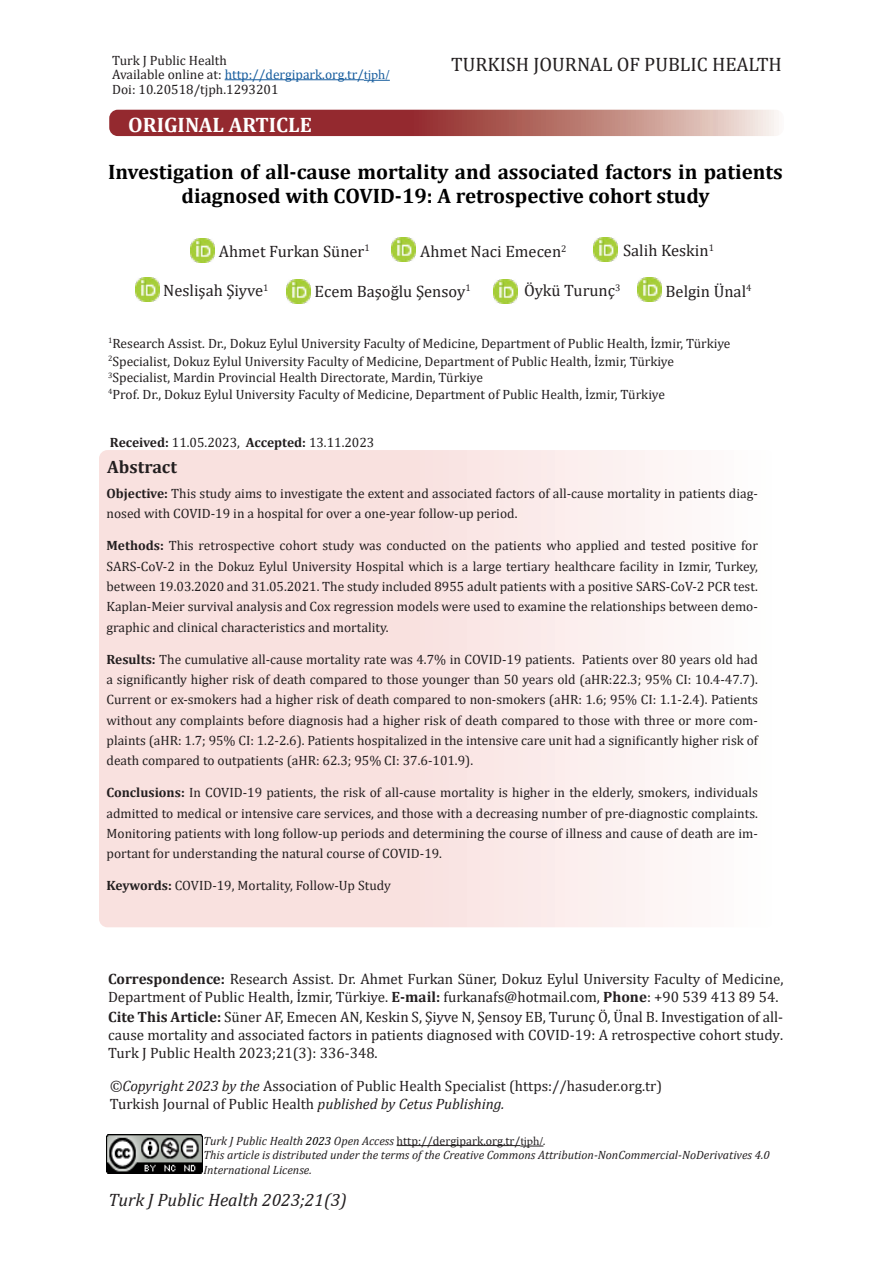
<style>
.page{position:relative;width:893px;height:1263px;background:#fff}
.page>*{position:absolute;margin:0;border:0;box-sizing:border-box;transform-origin:0 0}
.makale_başlığı{font:700 21px/24px "Cambria";color:#000;text-align:center}
.t1{font:700 21px "Cambria";color:#fff}
.t2{font:19.5px "Cambria";color:#231f20}
.t3{font:italic 18px "Cambria";color:#231f20}
.Öz_Abstrack{font:700 18px "Cambria";color:#231f20}
.t4{font:16.5px "Cambria";color:#231f20}
.Nasıl_Atıf_Yapılmalı{font:15px/18px "Cambria";color:#231f20}
.Sorumlu_Yazar{font:15px/18px "Cambria";color:#231f20}
.Yazar_Bilgileri{font:13.5px/20.2px "Cambria";color:#231f20;text-align:justify}
.Geliş_Kabul_Tarihi{font:13.5px "Cambria";color:#231f20}
.t5{font:italic 12px/14.4px "Cambria";color:#231f20}
.t6{font:9.6px "Cambria";color:#231f20}
.s1{color:#175d9e}
.s2{font-family:"Minion Pro";color:#175d9e}
.s3{font-weight:700}
.s4{font-style:italic}
.s5{color:#000}
.s6{font-style:normal}
.s7{font-family:"Minion Pro";font-style:normal}
</style>
<div class="page">
<svg style="left:109px;top:110px;width:675px;height:26px;background:#ad5d5c"></svg>
<hr style="left:225px;top:79px;width:139px;height:1px;background:#175d9e">
<svg style="left:364px;top:80px;width:26px;height:1px"></svg>
<hr style="left:397px;top:1145px;width:123px;height:1px;background:#231f20">
<svg style="left:520px;top:1146px;width:23px;height:1px"></svg>
<img style="left:106px;top:1135px;width:96px;height:38px">
<div style="left:99px;top:450px;width:675px;height:477px;background:linear-gradient(to right,#f8dad7,#fdf8f8);border-radius:9px"></div>
<img style="left:191px;top:238px;width:24px;height:24px">
<img style="left:391px;top:237px;width:24px;height:24px">
<img style="left:594px;top:237px;width:24px;height:24px">
<img style="left:494px;top:279px;width:24px;height:24px">
<img style="left:287px;top:279px;width:24px;height:24px">
<img style="left:135px;top:277px;width:24px;height:24px">
<img style="left:637px;top:278px;width:24px;height:24px">
<p class="Yazar_Bilgileri" style="left:112px;top:50px;width:116px">Turk J Public Health</p>
<p class="Yazar_Bilgileri" style="left:112px;top:67px;width:279px;line-height:15.1px">Available online at: <span class="s1">http://dergipark.org.tr/</span><span class="s2">tjph/<br></span>Doi: 10.20518/tjph.1293201</p>
<p class="t1" style="left:128px;top:110px;width:185px">ORIGINAL ARTICLE</p>
<h2 class="t2" style="left:451px;top:53px;width:332px">TURKISH JOURNAL OF PUBLIC HEALTH</h2>
<p class="makale_başlığı" style="left:108px;top:159px;width:676px">Investigation of all-cause mortality and associated factors in patients diagnosed with COVID-19: A retrospective cohort study</p>
<p class="t4" style="left:219px;top:242px;width:152px">Ahmet Furkan Süner<sup>1</sup></p>
<p class="t4" style="left:623px;top:241px;width:92px">Salih Keskin<sup>1</sup></p>
<p class="t4" style="left:420px;top:242px;width:148px">Ahmet Naci Emecen<sup>2</sup></p>
<p class="t4" style="left:524px;top:281px;width:98px">Öykü Turunç<sup>3</sup></p>
<p class="t4" style="left:163px;top:281px;width:107px">Neslişah Şiyve<sup>1</sup></p>
<p class="t6" style="left:465px;top:282px;width:7px">1</p>
<p class="t4" style="left:665px;top:281px;width:87px">Belgin Ünal<sup>4</sup></p>
<p class="t4" style="left:315px;top:282px;width:152px">Ecem Başoğlu Şensoy</p>
<p class="Yazar_Bilgileri" style="left:108px;top:333px;width:624px"><sup>1</sup>Research Assist. Dr., Dokuz Eylul University Faculty of Medicine, Department of Public Health, İzmir, Türkiye</p>
<p class="Yazar_Bilgileri" style="left:108px;top:351px;width:567px"><sup>2</sup>Specialist, Dokuz Eylul University Faculty of Medicine, Department of Public Health, İzmir, Türkiye</p>
<p class="Yazar_Bilgileri" style="left:108px;top:367px;width:376px"><sup>3</sup>Specialist, Mardin Provincial Health Directorate, Mardin, Türkiye</p>
<p class="Yazar_Bilgileri" style="left:108px;top:384px;width:558px"><sup>4</sup>Prof. Dr., Dokuz Eylul University Faculty of Medicine, Department of Public Health, İzmir, Türkiye</p>
<p class="Geliş_Kabul_Tarihi" style="left:110px;top:434px;width:266px"><span class="s3">Received:</span> 11.05.2023, <span class="s3">Accepted:</span> 13.11.2023</p>
<p class="Öz_Abstrack" style="left:107px;top:454px;width:71px">Abstract</p>
<p class="Yazar_Bilgileri" style="left:106px;top:483px;width:653px"><span class="s3">Objective:</span> This study aims to investigate the extent and associated factors of all-cause mortality in patients diag&shy;nosed with COVID-19 in a hospital for over a one-year follow-up period.</p>
<p class="Yazar_Bilgileri" style="left:106px;top:536px;width:653px"><span class="s3">Methods:</span> This retrospective cohort study was conducted on the patients who applied and tested positive for SARS-CoV-2 in the Dokuz Eylul University Hospital which is a large tertiary healthcare facility in Izmir, Turkey, between 19.03.2020 and 31.05.2021. The study included 8955 adult patients with a positive SARS-CoV-2 PCR test.<br>Kaplan-Meier survival analysis and Cox regression models were used to examine the relationships between demo&shy;graphic and clinical characteristics and mortality.</p>
<p class="Yazar_Bilgileri" style="left:106px;top:649px;width:653px"><span class="s3">Results:</span> The cumulative all-cause mortality rate was 4.7% in COVID-19 patients. Patients over 80 years old had a significantly higher risk of death compared to those younger than 50 years old (aHR:22.3; 95% CI: 10.4-47.7).<br>Current or ex-smokers had a higher risk of death compared to non-smokers (aHR: 1.6; 95% CI: 1.1-2.4). Patients without any complaints before diagnosis had a higher risk of death compared to those with three or more com&shy;plaints (aHR: 1.7; 95% CI: 1.2-2.6). Patients hospitalized in the intensive care unit had a significantly higher risk of death compared to outpatients (aHR: 62.3; 95% CI: 37.6-101.9).</p>
<p class="Yazar_Bilgileri" style="left:106px;top:782px;width:653px"><span class="s3">Conclusions:</span> In COVID-19 patients, the risk of all-cause mortality is higher in the elderly, smokers, individuals admitted to medical or intensive care services, and those with a decreasing number of pre-diagnostic complaints.<br>Monitoring patients with long follow-up periods and determining the course of illness and cause of death are im&shy;portant for understanding the natural course of COVID-19.</p>
<p class="Yazar_Bilgileri" style="left:106px;top:875px;width:286px"><span class="s3">Keywords:</span> COVID-19, Mortality, Follow-Up Study</p>
<p class="Sorumlu_Yazar" style="left:108px;top:969px;width:677px"><span class="s3">Correspondence:</span> Research Assist. Dr. Ahmet Furkan Süner, Dokuz Eylul University Faculty of Medicine,<br>Department of Public Health, İzmir, Türkiye. <span class="s3">E-mail:</span> furkanafs@hotmail.com, <span class="s3">Phone</span>: +90 539 413 89 54.</p>
<p class="Nasıl_Atıf_Yapılmalı" style="left:108px;top:1008px;width:676px;text-align:justify"><span class="s3">Cite This Article:</span> Süner AF, Emecen AN, Keskin S, Şiyve N, Şensoy EB, Turunç Ö, Ünal B. Investigation of all&shy;cause mortality and associated factors in patients diagnosed with COVID-19: A retrospective cohort study.<br>Turk J Public Health 2023;21(3): 336-348.</p>
<p class="Nasıl_Atıf_Yapılmalı" style="left:110px;top:1076px;width:554px"><span class="s4">©Copyright 2023 by the</span> Association of Public Health Specialist (https://hasuder.org.tr)<br>Turkish Journal of Public Health <span class="s4">published by Cetus Publishing.</span></p>
<p class="t5" style="left:203px;top:1133px;width:568px">Turk J Public Health <span class="s5">2023</span> Open Access <span class="s6">http://dergipark.org.tr/</span><span class="s7">tjph/</span>.<br>This article is distributed under the terms of the Creative Commons Attribution-NonCommercial-NoDerivatives 4.0<br>International License.</p>
<h3 class="t3" style="left:109px;top:1187px;width:240px">Turk J Public Health 2023;21(3)</h3>
</div>
